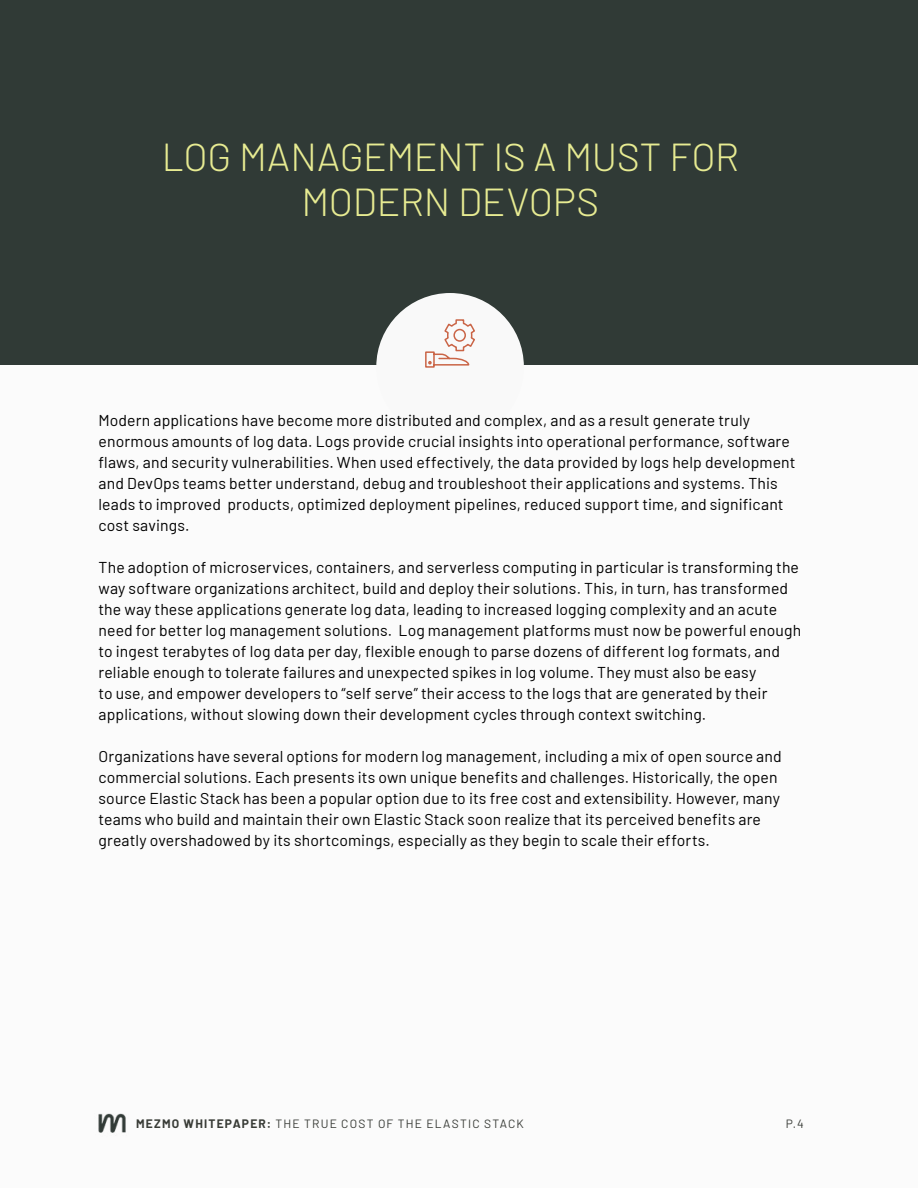
<style>
.page{position:relative;width:918px;height:1188px;background:#fbfbfb}
.page>*{position:absolute;margin:0;border:0;box-sizing:border-box;transform-origin:0 0}
.t1{font:300 39px/45px "Barlow";letter-spacing:-.01em;color:#e7eb92;text-align:center}
.t2{font:15.75px/21px "Barlow";letter-spacing:.01em;color:#000}
.t3{font:12px "Barlow";letter-spacing:.105em;color:#383b36}
.s1{font-weight:700}
</style>
<div class="page">
<div style="left:0;top:0;width:918px;height:364px;background:#303a36"></div>
<div style="left:376px;top:293px;width:148px;height:148px;background:#f9f9f9;border-radius:50%"></div>
<svg style="left:425px;top:319px;width:50px;height:49px"></svg>
<img style="left:98px;top:1113px;width:28px;height:20px">
<h1 class="t1" style="left:162px;top:132px;width:579px">LOG MANAGEMENT IS A MUST FOR<br>MODERN DEVOPS</h1>
<p class="t2" style="left:99px;top:409px;width:698px">Modern applications have become more distributed and complex, and as a result generate truly enormous amounts of log data. Logs provide crucial insights into operational performance, software flaws, and security vulnerabilities. When used effectively, the data provided by logs help development and DevOps teams better understand, debug and troubleshoot their applications and systems. This leads to improved products, optimized deployment pipelines, reduced support time, and significant cost savings.</p>
<p class="t2" style="left:99px;top:556px;width:704px">The adoption of microservices, containers, and serverless computing in particular is transforming the way software organizations architect, build and deploy their solutions. This, in turn, has transformed the way these applications generate log data, leading to increased logging complexity and an acute need for better log management solutions. Log management platforms must now be powerful enough to ingest terabytes of log data per day, flexible enough to parse dozens of different log formats, and reliable enough to tolerate failures and unexpected spikes in log volume. They must also be easy<br>to use, and empower developers to “self serve” their access to the logs that are generated by their applications, without slowing down their development cycles through context switching.</p>
<p class="t2" style="left:99px;top:745px;width:685px">Organizations have several options for modern log management, including a mix of open source and commercial solutions. Each presents its own unique benefits and challenges. Historically, the open source Elastic Stack has been a popular option due to its free cost and extensibility. However, many teams who build and maintain their own Elastic Stack soon realize that its perceived benefits are greatly overshadowed by its shortcomings, especially as they begin to scale their efforts.</p>
<p class="t3" style="left:136px;top:1115px;width:389px"><span class="s1">MEZMO WHITEPAPER:</span> THE TRUE COST OF THE ELASTIC STACK</p>
<p class="t3" style="left:786px;top:1115px;width:19px">P.4</p>
</div>
